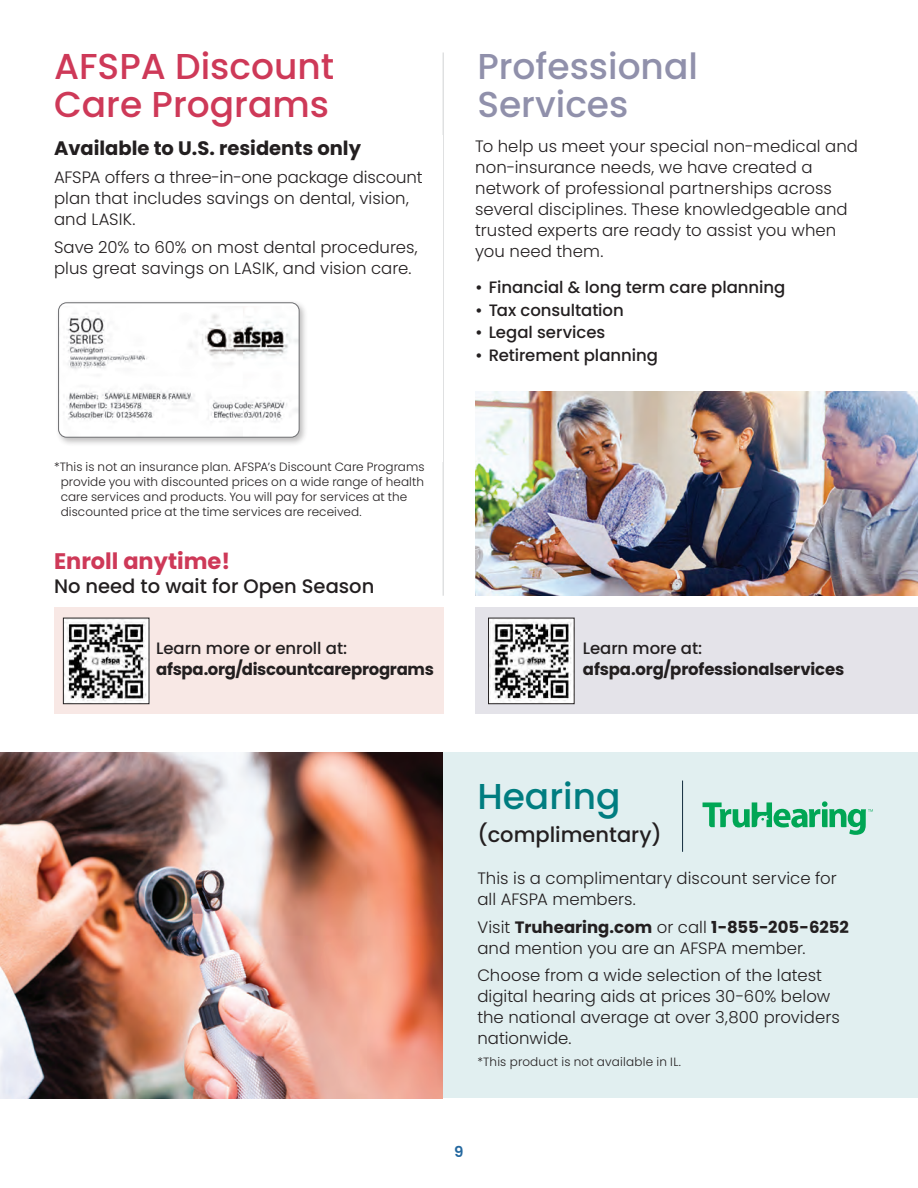
<style>
.page{position:relative;width:918px;height:1188px;background:#fff}
.page>*{position:absolute;margin:0;border:0;box-sizing:border-box;transform-origin:0 0}
.t1{font:500 36px/37.5px "Poppins";color:#ce3958}
.t2{font:500 36px/37.5px "Poppins";color:#9090ab}
.t3{font:500 36px "Poppins";color:#007d80}
.t4{font:700 22.5px "Poppins";color:#ce3958}
.t5{font:500 21px "Poppins";color:#231f20}
.t6{font:700 19.5px "Poppins";color:#231f20}
.t7{font:500 19.5px "Poppins";color:#231f20}
.t8{font:300 16.5px/21px "Poppins";letter-spacing:.005em;color:#231f20}
.t9{font:700 16.5px/21.8px "Poppins";color:#231f20}
.t10{font:500 16.5px "Poppins";letter-spacing:-.005em;color:#231f20}
.t11{font:600 15px "Poppins";color:#24689f}
.t12{font:300 12px/15px "Poppins";letter-spacing:.005em;color:#231f20}
.s1{font-weight:500}
.s2{font-weight:700}
</style>
<div class="page">
<div style="left:54px;top:607px;width:390px;height:107px;background:#f8e8e5"></div>
<hr style="left:443px;top:53px;width:1px;height:543px;background:#d1d2d4">
<div style="left:475px;top:607px;width:443px;height:107px;background:#e4e3e9"></div>
<div style="left:55px;top:299px;width:254px;height:147px;background:#231f20;opacity:.3"></div>
<img style="left:59px;top:306px;width:240px;height:131px">
<div style="left:58px;top:302px;width:242px;height:136px;border:1px solid #6c6d70;border-radius:8px"></div>
<img style="left:65px;top:620px;width:82px;height:82px">
<div style="left:63px;top:618px;width:86px;height:86px;border:1px solid #231f20"></div>
<img style="left:475px;top:392px;width:443px;height:203px">
<img style="left:490px;top:620px;width:83px;height:82px">
<div style="left:488px;top:618px;width:87px;height:86px;border:1px solid #231f20"></div>
<div style="left:0;top:752px;width:918px;height:346px;background:#e1eff0"></div>
<img style="left:0;top:753px;width:443px;height:345px">
<svg style="left:703px;top:801px;width:170px;height:34px"></svg>
<hr style="left:682px;top:781px;width:1px;height:71px;background:#132d3f">
<h2 class="t1" style="left:54px;top:48px;width:282px">AFSPA Discount<br>Care Programs</h2>
<h3 class="t6" style="left:54px;top:137px;width:309px">Available to U.S. residents only</h3>
<p class="t8" style="left:54px;top:167px;width:370px">AFSPA offers a three-in-one package discount plan that includes savings on dental, vision, and LASIK.</p>
<p class="t8" style="left:54px;top:237px;width:365px">Save 20% to 60% on most dental procedures, plus great savings on LASIK, and vision care.</p>
<p class="t12" style="left:61px;top:460px;width:365px;text-indent:-7px">*This is not an insurance plan. AFSPA’s Discount Care Programs provide you with discounted prices on a wide range of health care services and products. You will pay for services at the discounted price at the time services are received.</p>
<h3 class="t4" style="left:54px;top:548px;width:178px">Enroll anytime!</h3>
<p class="t7" style="left:54px;top:575px;width:322px">No need to wait for Open Season</p>
<p class="t9" style="left:156px;top:637px;width:279px"><span class="s1">Learn more or enroll at: </span>afspa.org/discountcareprograms</p>
<h2 class="t2" style="left:477px;top:48px;width:222px">Professional<br>Services</h2>
<p class="t8" style="left:475px;top:136px;width:384px">To help us meet your special non-medical and non-insurance needs, we have created a network of professional partnerships across several disciplines. These knowledgeable and trusted experts are ready to assist you when you need them.</p>
<p class="t10" style="left:475px;top:278px;width:312px">• Financial &amp; long term care planning</p>
<p class="t10" style="left:475px;top:300px;width:150px">• Tax consultation</p>
<p class="t10" style="left:475px;top:323px;width:132px">• Legal services</p>
<p class="t10" style="left:475px;top:345px;width:184px">• Retirement planning</p>
<p class="t9" style="left:583px;top:637px;width:263px"><span class="s1">Learn more at: </span>afspa.org/professionalservices</p>
<h3 class="t3" style="left:477px;top:776px;width:145px">Hearing</h3>
<p class="t5" style="left:477px;top:823px;width:186px">(complimentary)</p>
<p class="t8" style="left:477px;top:868px;width:361px">This is a complimentary discount service for all AFSPA members.</p>
<p class="t8" style="left:477px;top:916px;width:373px">Visit <span class="s2">Truhearing.com</span> or call <span class="s2">1-855-205-6252 </span>and mention you are an AFSPA member.</p>
<p class="t8" style="left:477px;top:965px;width:364px">Choose from a wide selection of the latest digital hearing aids at prices 30-60% below the national average at over 3,800 providers nationwide.</p>
<p class="t12" style="left:477px;top:1055px;width:205px">*This product is not available in IL.</p>
<p class="t11" style="left:454px;top:1143px;width:11px">9</p>
</div>
